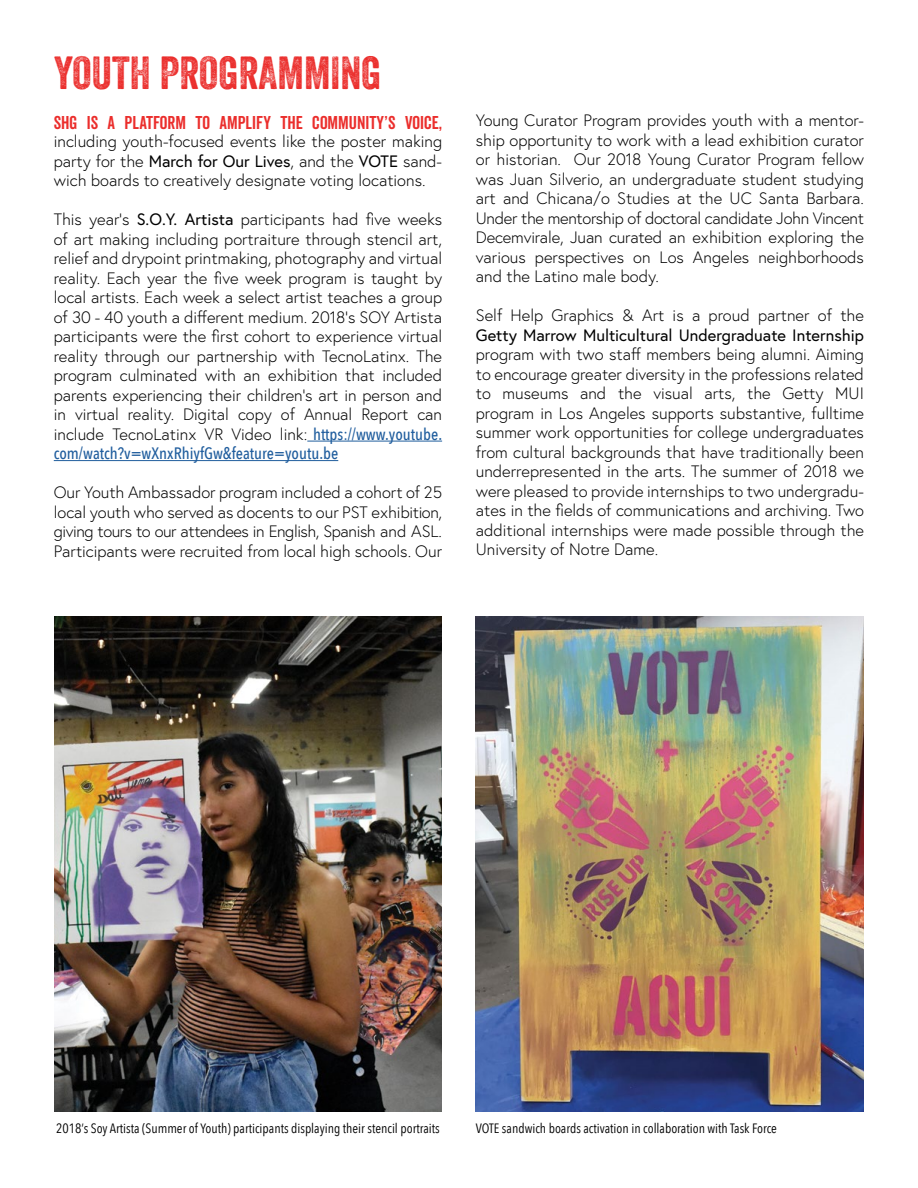
<style>
.page{position:relative;width:918px;height:1188px;background:#fff}
.page>*{position:absolute;margin:0;border:0;box-sizing:border-box;transform-origin:0 0}
.t1{font:45px "Veneer Two";color:#eb2e2c}
.t2{font:18px "Veneer Clean";color:#eb2e2c}
.t3{font:300 16.5px/19.5px "Europa";color:#000;text-align:justify}
.t4{font:16.5px "Europa";color:#000}
.t5{font:500 16.5px "Avenir Next Condensed";color:#215e9e}
.t6{font:13.5px "Avenir Next Condensed";color:#000}
.s1{font-weight:400}
.s2{font-family:"Avenir Next Condensed";font-weight:500;color:#215e9e}
</style>
<div class="page">
<img style="left:54px;top:617px;width:388px;height:495px">
<img style="left:476px;top:617px;width:388px;height:495px">
<hr style="left:307px;top:441px;width:135px;height:1px;background:#215e9e">
<hr style="left:54px;top:460px;width:284px;height:1px;background:#215e9e">
<h1 class="t1" style="left:54px;top:46px;width:328px">YOUTH PROGRAMMING</h1>
<p class="t2" style="left:54px;top:112px;width:390px">SHG IS A PLATFORM TO AMPLIFY THE COMMUNITY’S VOICE,</p>
<p class="t3" style="left:54px;top:132px;width:390px">including youth-focused events like the poster making party for the <span class="s1">March for Our Lives</span>, and the <span class="s1">VOTE</span> sand&shy;wich boards to creatively designate voting locations.</p>
<p class="t3" style="left:54px;top:210px;width:390px">This year’s <span class="s1">S.O.Y. Artista</span> participants had five weeks of art making including portraiture through stencil art, relief and drypoint printmaking, photography and virtual reality. Each year the five week program is taught by local artists. Each week a select artist teaches a group of 30 - 40 youth a different medium. 2018’s SOY Artista participants were the first cohort to experience virtual reality through our partnership with TecnoLatinx. The program culminated with an exhibition that included parents experiencing their children’s art in person and in virtual reality. Digital copy of Annual Report can include TecnoLatinx VR Video link: <span class="s2">https://www.youtube.</span></p>
<p class="t5" style="left:54px;top:444px;width:286px">com/watch?v=wXnxRhiyfGw&amp;feature=youtu.be</p>
<p class="t3" style="left:54px;top:483px;width:390px">Our Youth Ambassador program included a cohort of 25 local youth who served as docents to our PST exhibition, giving tours to our attendees in English, Spanish and ASL.<br>Participants were recruited from local high schools. Our</p>
<p class="t3" style="left:476px;top:111px;width:390px">Young Curator Program provides youth with a mentor&shy;ship opportunity to work with a lead exhibition curator or historian. Our 2018 Young Curator Program fellow was Juan Silverio, an undergraduate student studying art and Chicana/o Studies at the UC Santa Barbara.<br>Under the mentorship of doctoral candidate John Vincent Decemvirale, Juan curated an exhibition exploring the various perspectives on Los Angeles neighborhoods and the Latino male body.</p>
<p class="t3" style="left:476px;top:306px;width:390px">Self Help Graphics &amp; Art is a proud partner of the</p>
<p class="t4" style="left:476px;top:324px;width:390px">Getty Marrow Multicultural Undergraduate Internship</p>
<p class="t3" style="left:476px;top:345px;width:390px">program with two staff members being alumni. Aiming to encourage greater diversity in the professions related to museums and the visual arts, the Getty MUI program in Los Angeles supports substantive, fulltime summer work opportunities for college undergraduates from cultural backgrounds that have traditionally been underrepresented in the arts. The summer of 2018 we were pleased to provide internships to two undergradu&shy;ates in the fields of communications and archiving. Two additional internships were made possible through the University of Notre Dame.</p>
<p class="t6" style="left:56px;top:1117px;width:385px">2018’s Soy Artista (Summer of Youth) participants displaying their stencil portraits</p>
<p class="t6" style="left:476px;top:1117px;width:303px">VOTE sandwich boards activation in collaboration with Task Force</p>
</div>
